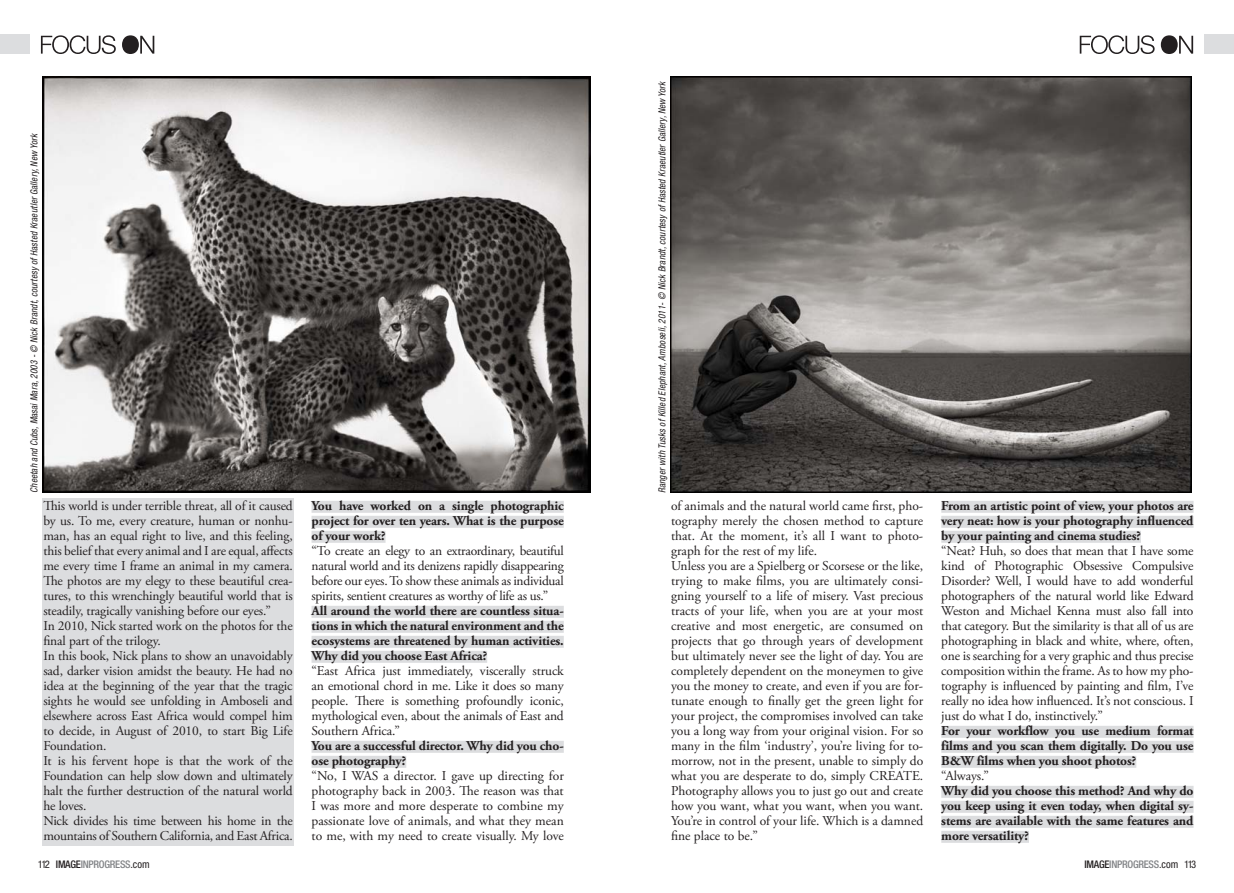
<style>
.page{position:relative;width:1234px;height:893px;background:#fff}
.page>*{position:absolute;margin:0;border:0;box-sizing:border-box;transform-origin:0 0}
.testo{font:13.5px/15px "Adobe Garamond Pro";letter-spacing:-.01em;color:#231f20;text-align:justify}
.risposta{font:13.5px/15px "Adobe Garamond Pro";letter-spacing:-.01em;color:#231f20;text-align:justify}
.domanda{font:700 13.5px/15px "Adobe Garamond Pro";letter-spacing:-.01em;color:#231f20;text-align:justify}
.t1{font:500 condensed 10.5px "Helvetica Neue LT Std";letter-spacing:-.025em;color:#808285}
.credito_testi_nero{font:italic condensed 9.75px "Helvetica Neue LT Std";color:#231f20;scale:.93 1}
.s1{font-weight:400;color:#231f20}
.s2{color:#231f20}
</style>
<div class="page">
<img style="left:670px;top:76px;width:521px;height:417px">
<img style="left:43px;top:76px;width:548px;height:417px">
<div style="left:941px;top:501px;width:252px;height:12px;background:#dcdddf"></div>
<div style="left:941px;top:516px;width:252px;height:12px;background:#dcdddf"></div>
<div style="left:941px;top:531px;width:199px;height:12px;background:#dcdddf"></div>
<div style="left:941px;top:726px;width:252px;height:12px;background:#dcdddf"></div>
<div style="left:941px;top:741px;width:252px;height:12px;background:#dcdddf"></div>
<div style="left:941px;top:756px;width:194px;height:12px;background:#dcdddf"></div>
<div style="left:941px;top:786px;width:252px;height:12px;background:#dcdddf"></div>
<div style="left:941px;top:801px;width:252px;height:12px;background:#dcdddf"></div>
<div style="left:941px;top:816px;width:252px;height:12px;background:#dcdddf"></div>
<div style="left:941px;top:831px;width:87px;height:12px;background:#dcdddf"></div>
<div style="left:311px;top:501px;width:252px;height:12px;background:#dcdddf"></div>
<div style="left:311px;top:516px;width:252px;height:12px;background:#dcdddf"></div>
<div style="left:311px;top:531px;width:74px;height:12px;background:#dcdddf"></div>
<div style="left:311px;top:606px;width:252px;height:12px;background:#dcdddf"></div>
<div style="left:311px;top:621px;width:252px;height:12px;background:#dcdddf"></div>
<div style="left:311px;top:636px;width:252px;height:12px;background:#dcdddf"></div>
<div style="left:311px;top:651px;width:176px;height:12px;background:#dcdddf"></div>
<div style="left:311px;top:741px;width:252px;height:12px;background:#dcdddf"></div>
<div style="left:311px;top:756px;width:95px;height:12px;background:#dcdddf"></div>
<div style="left:43px;top:498px;width:250px;height:347px;background:#dcdddf"></div>
<svg style="left:41px;top:35px;width:113px;height:19px"></svg>
<svg style="left:1079px;top:35px;width:113px;height:19px"></svg>
<div style="left:0;top:34px;width:30px;height:20px;background:#dcdddf"></div>
<div style="left:1203px;top:34px;width:30px;height:20px;background:#dcdddf"></div>
<p class="credito_testi_nero" style="left:28px;top:493px;width:388px;rotate:-90deg">Cheetah and Cubs, Masai Mara, 2003 - © Nick Brandt, courtesy of Hasted Kraeutler Gallery, New York</p>
<p class="risposta" style="left:43px;top:499px;width:251px">This world is under terrible threat, all of it caused by us. To me, every creature, human or nonhu&shy;man, has an equal right to live, and this feeling, this belief that every animal and I are equal, affects me every time I frame an animal in my camera.<br>The photos are my elegy to these beautiful crea&shy;tures, to this wrenchingly beautiful world that is steadily, tragically vanishing before our eyes.”</p>
<p class="risposta" style="left:43px;top:619px;width:251px">In 2010, Nick started work on the photos for the final part of the trilogy.</p>
<p class="risposta" style="left:43px;top:649px;width:251px">In this book, Nick plans to show an unavoidably sad, darker vision amidst the beauty. He had no idea at the beginning of the year that the tragic sights he would see unfolding in Amboseli and elsewhere across East Africa would compel him to decide, in August of 2010, to start Big Life Foundation.</p>
<p class="risposta" style="left:43px;top:754px;width:251px">It is his fervent hope is that the work of the Foundation can help slow down and ultimately halt the further destruction of the natural world he loves.</p>
<p class="risposta" style="left:43px;top:814px;width:251px">Nick divides his time between his home in the mountains of Southern California, and East Africa.</p>
<p class="domanda" style="left:311px;top:498px;width:254px">You have worked on a single photographic project for over ten years. What is the purpose of your work?</p>
<p class="testo" style="left:311px;top:543px;width:254px">“To create an elegy to an extraordinary, beautiful natural world and its denizens rapidly disappearing before our eyes. To show these animals as individual spirits, sentient creatures as worthy of life as us.”</p>
<p class="domanda" style="left:311px;top:603px;width:254px">All around the world there are countless situa&shy;tions in which the natural environment and the ecosystems are threatened by human activities.<br>Why did you choose East Africa?</p>
<p class="testo" style="left:311px;top:663px;width:254px">“East Africa just immediately, viscerally struck an emotional chord in me. Like it does so many people. There is something profoundly iconic, mythological even, about the animals of East and Southern Africa.”</p>
<p class="domanda" style="left:311px;top:738px;width:254px">You are a successful director. Why did you cho&shy;ose photography?</p>
<p class="testo" style="left:311px;top:768px;width:254px">“No, I WAS a director. I gave up directing for photography back in 2003. The reason was that I was more and more desperate to combine my passionate love of animals, and what they mean to me, with my need to create visually. My love</p>
<p class="credito_testi_nero" style="left:656px;top:493px;width:445px;rotate:-90deg">Ranger with Tusks of Killed Elephant, Amboseli, 2011- © Nick Brandt, courtesy of Hasted Kraeutler Gallery, New York</p>
<p class="testo" style="left:671px;top:498px;width:254px">of animals and the natural world came first, pho&shy;tography merely the chosen method to capture that. At the moment, it’s all I want to photo&shy;graph for the rest of my life.</p>
<p class="testo" style="left:671px;top:558px;width:254px">Unless you are a Spielberg or Scorsese or the like, trying to make films, you are ultimately consi&shy;gning yourself to a life of misery. Vast precious tracts of your life, when you are at your most creative and most energetic, are consumed on projects that go through years of development but ultimately never see the light of day. You are completely dependent on the moneymen to give you the money to create, and even if you are for&shy;tunate enough to finally get the green light for your project, the compromises involved can take you a long way from your original vision. For so many in the film ‘industry’, you’re living for to&shy;morrow, not in the present, unable to simply do what you are desperate to do, simply CREATE.<br>Photography allows you to just go out and create how you want, what you want, when you want.<br>You’re in control of your life. Which is a damned fine place to be.”</p>
<p class="domanda" style="left:941px;top:498px;width:254px">From an artistic point of view, your photos are very neat: how is your photography influenced by your painting and cinema studies?</p>
<p class="testo" style="left:941px;top:543px;width:254px">“Neat? Huh, so does that mean that I have some kind of Photographic Obsessive Compulsive Disorder? Well, I would have to add wonderful photographers of the natural world like Edward Weston and Michael Kenna must also fall into that category. But the similarity is that all of us are photographing in black and white, where, often, one is searching for a very graphic and thus precise composition within the frame. As to how my pho&shy;tography is influenced by painting and film, I’ve really no idea how influenced. It’s not conscious. I just do what I do, instinctively.”</p>
<p class="domanda" style="left:941px;top:723px;width:254px">For your workflow you use medium format films and you scan them digitally. Do you use B&amp;W films when you shoot photos?</p>
<p class="testo" style="left:941px;top:768px;width:49px">“Always.”</p>
<p class="domanda" style="left:941px;top:783px;width:254px">Why did you choose this method? And why do you keep using it even today, when digital sy&shy;stems are available with the same features and more versatility?</p>
<p class="t1" style="left:38px;top:858px;width:113px"><span class="s1">112</span> <span class="s2">IMAGE</span>INPROGRESS<span class="s1">.com</span></p>
<p class="t1" style="left:1084px;top:858px;width:113px"><span class="s2">IMAGE</span>INPROGRESS<span class="s1">.com 113</span></p>
</div>
